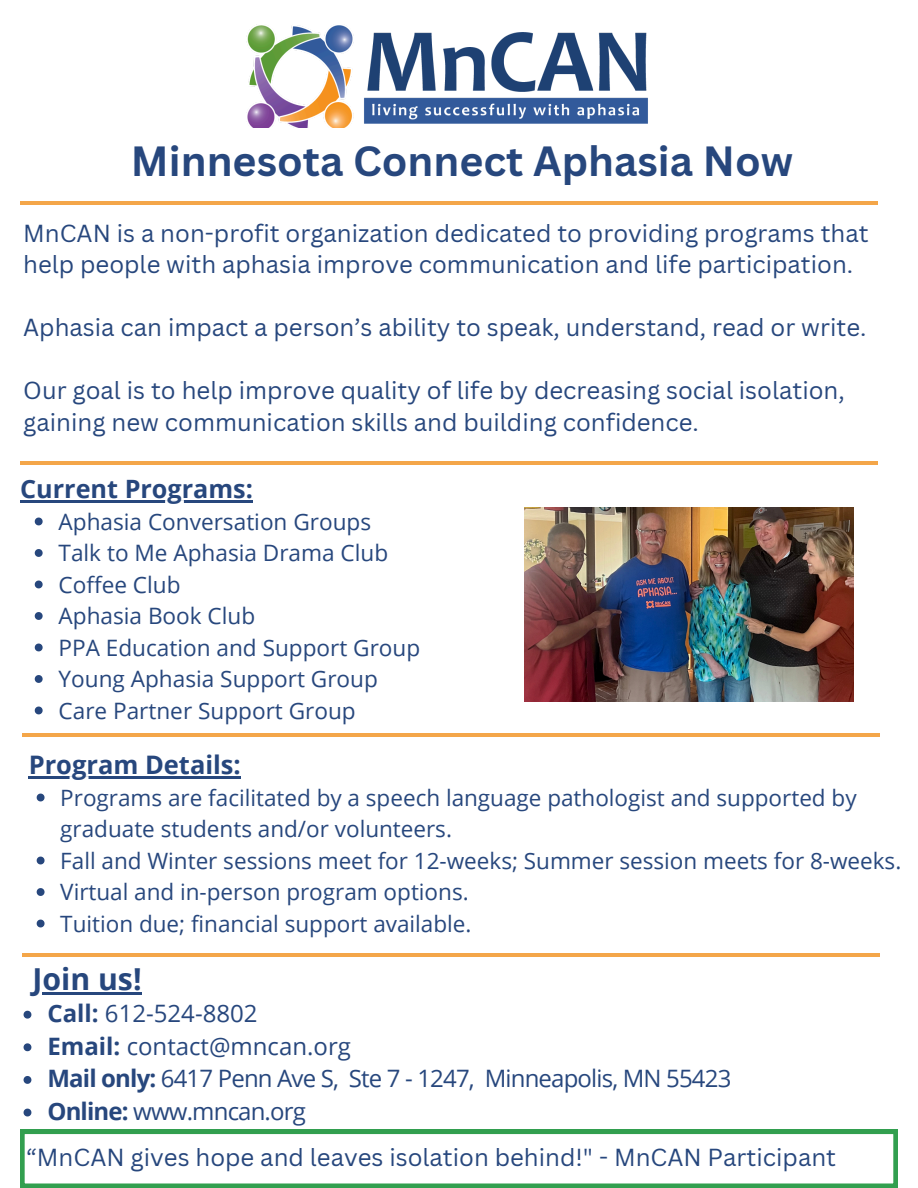
<style>
.page{position:relative;width:918px;height:1188px;background:#fff}
.page>*{position:absolute;margin:0;border:0;box-sizing:border-box;transform-origin:0 0}
.t1{font:700 41.1px "Canva Sans";color:#27477d}
.t2{font:700 30.3px "Open Sans";color:#27477d}
.t3{font:700 25.5px "Open Sans";color:#27477d}
.t4{font:700 25.2px "Open Sans";color:#27477d}
.t5{font:24px/31.5px "Canva Sans";color:#27477d}
.t6{font:24px "Open Sans";letter-spacing:-.035em;color:#27477d}
.t7{font:24px "Open Sans";color:#27477d}
.t8{font:22.65px "Open Sans";color:#27477d}
.t9{font:22.5px/31.5px "Open Sans";color:#27477d}
.s1{font-weight:700}
</style>
<div class="page">
<img style="left:524px;top:508px;width:330px;height:193px">
<svg style="left:24px;top:1011px;width:7px;height:8px"></svg>
<svg style="left:24px;top:1043px;width:7px;height:8px"></svg>
<svg style="left:24px;top:1076px;width:7px;height:8px"></svg>
<svg style="left:24px;top:1109px;width:7px;height:7px"></svg>
<svg style="left:20px;top:1130px;width:878px;height:58px"></svg>
<hr style="left:20px;top:201px;width:857px;height:4px;background:#f4a649">
<hr style="left:32px;top:993px;width:110px;height:2px;background:#27477d">
<hr style="left:20px;top:501px;width:233px;height:2px;background:#27477d">
<svg style="left:35px;top:518px;width:8px;height:7px"></svg>
<svg style="left:35px;top:549px;width:8px;height:8px"></svg>
<svg style="left:35px;top:581px;width:8px;height:7px"></svg>
<svg style="left:35px;top:612px;width:8px;height:8px"></svg>
<svg style="left:35px;top:644px;width:8px;height:7px"></svg>
<svg style="left:35px;top:675px;width:8px;height:8px"></svg>
<svg style="left:35px;top:707px;width:8px;height:7px"></svg>
<hr style="left:20px;top:461px;width:857px;height:4px;background:#f4a649">
<img style="left:246px;top:24px;width:402px;height:103px">
<hr style="left:29px;top:777px;width:212px;height:2px;background:#27477d">
<svg style="left:37px;top:794px;width:8px;height:7px"></svg>
<svg style="left:37px;top:857px;width:8px;height:7px"></svg>
<svg style="left:37px;top:888px;width:8px;height:8px"></svg>
<svg style="left:37px;top:920px;width:8px;height:7px"></svg>
<hr style="left:22px;top:734px;width:857px;height:3px;background:#f4a649">
<hr style="left:22px;top:953px;width:857px;height:4px;background:#f4a649">
<h3 class="t1" style="left:131px;top:132px;width:664px">Minnesota Connect Aphasia Now</h3>
<h4 class="t5" style="left:23px;top:217px;width:847px">MnCAN is a non-profit organization dedicated to providing programs that help people with aphasia improve communication and life participation.</h4>
<p class="t5" style="left:23px;top:311px;width:845px">Aphasia can impact a person’s ability to speak, understand, read or write.</p>
<h3 class="t5" style="left:23px;top:374px;width:823px">Our goal is to help improve quality of life by decreasing social isolation, gaining new communication skills and building confidence.</h3>
<p class="t4" style="left:20px;top:472px;width:234px">Current Programs:</p>
<p class="t8" style="left:59px;top:506px;width:314px">Aphasia Conversation Groups</p>
<p class="t8" style="left:59px;top:537px;width:331px">Talk to Me Aphasia Drama Club</p>
<p class="t8" style="left:59px;top:569px;width:124px">Coffee Club</p>
<p class="t8" style="left:59px;top:600px;width:198px">Aphasia Book Club</p>
<p class="t8" style="left:59px;top:632px;width:363px">PPA Education and Support Group</p>
<p class="t8" style="left:59px;top:663px;width:321px">Young Aphasia Support Group</p>
<p class="t8" style="left:59px;top:695px;width:299px">Care Partner Support Group</p>
<p class="t3" style="left:29px;top:747px;width:214px">Program Details:</p>
<p class="t9" style="left:60px;top:781px;width:798px">Programs are facilitated by a speech language pathologist and supported by</p>
<p class="t9" style="left:60px;top:813px;width:843px">graduate students and/or volunteers.<br>Fall and Winter sessions meet for 12-weeks; Summer session meets for 8-weeks.</p>
<p class="t9" style="left:60px;top:876px;width:410px">Virtual and in-person program options.</p>
<p class="t9" style="left:60px;top:907px;width:413px">Tuition due; financial support available.</p>
<p class="t2" style="left:32px;top:958px;width:111px">Join us!</p>
<p class="t7" style="left:47px;top:996px;width:212px"><span class="s1">Call:</span> 612-524-8802</p>
<h1 class="t7" style="left:47px;top:1029px;width:305px"><span class="s1">Email:</span> contact@mncan.org</h1>
<p class="t6" style="left:47px;top:1062px;width:685px"><span class="s1">Mail only:</span> 6417 Penn Ave S, Ste 7 - 1247, Minneapolis, MN 55423</p>
<h4 class="t6" style="left:47px;top:1094px;width:260px"><span class="s1">Online:</span> www.mncan.org</h4>
<h4 class="t5" style="left:26px;top:1141px;width:811px">“MnCAN gives hope and leaves isolation behind!" - MnCAN Participant</h4>
</div>
